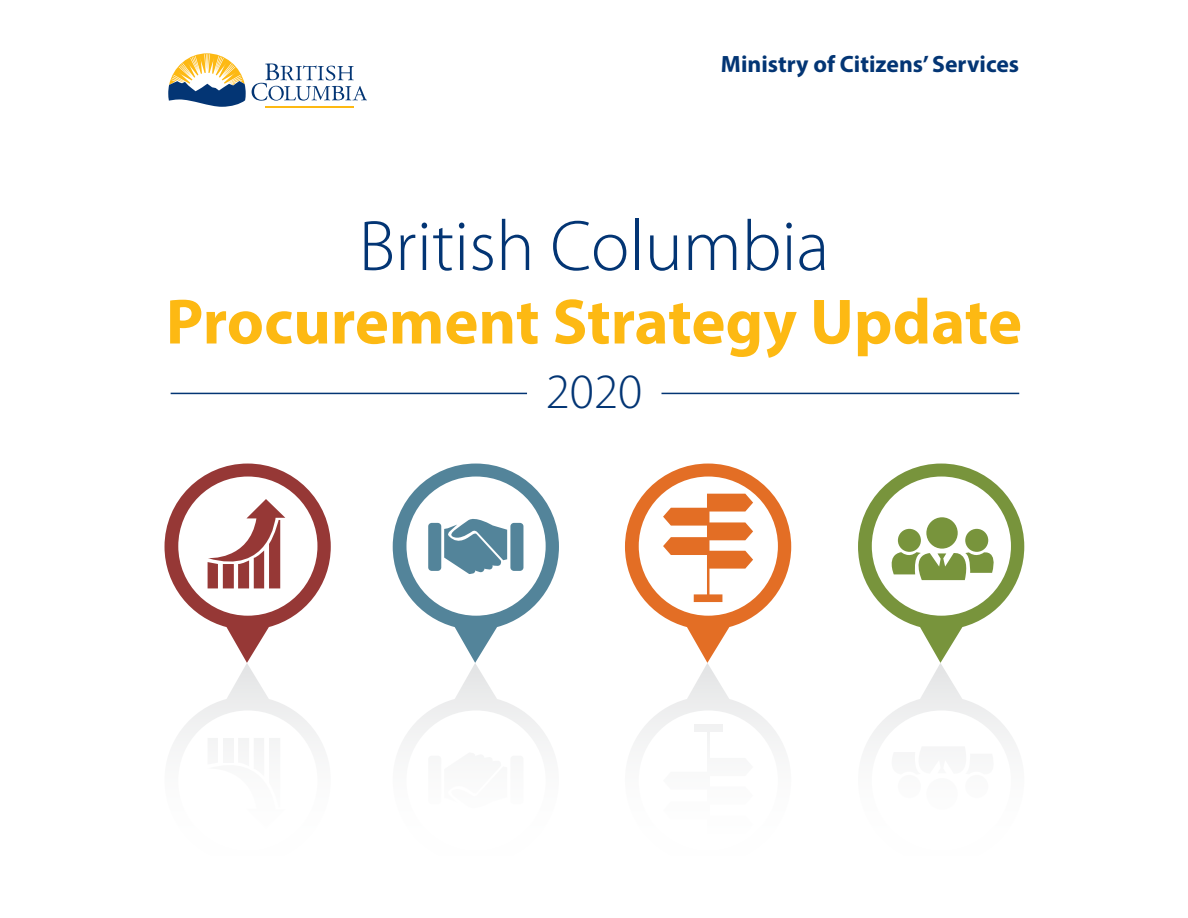
<style>
.page{position:relative;width:1188px;height:918px;background:#fff}
.page>*{position:absolute;margin:0;border:0;box-sizing:border-box;transform-origin:0 0}
.t1{font:300 72px "Myriad Pro";color:#033574}
.t2{font:700 64.5px "Myriad Pro";color:#fdb913}
.t3{font:300 49.5px "Myriad Pro";color:#033574}
.t4{font:700 23.7px "Myriad Pro";color:#033574}
</style>
<div class="page">
<hr style="left:265px;top:106px;width:89px;height:2px;background:#fdb913">
<svg style="left:252px;top:64px;width:115px;height:37px"></svg>
<svg style="left:168px;top:53px;width:78px;height:54px"></svg>
<svg style="left:393px;top:464px;width:166px;height:199px"></svg>
<svg style="left:625px;top:464px;width:166px;height:199px"></svg>
<svg style="left:858px;top:464px;width:166px;height:199px"></svg>
<svg style="left:165px;top:464px;width:166px;height:199px"></svg>
<hr style="left:171px;top:393px;width:356px;height:1px;background:#033574">
<hr style="left:662px;top:393px;width:357px;height:1px;background:#033574">
<p class="t4" style="left:721px;top:48px;width:300px">Ministry of Citizens’ Services</p>
<p class="t1" style="left:359px;top:206px;width:472px">British Columbia</p>
<p class="t2" style="left:166px;top:280px;width:858px">Procurement Strategy Update</p>
<p class="t3" style="left:546px;top:364px;width:98px">2020</p>
</div>
